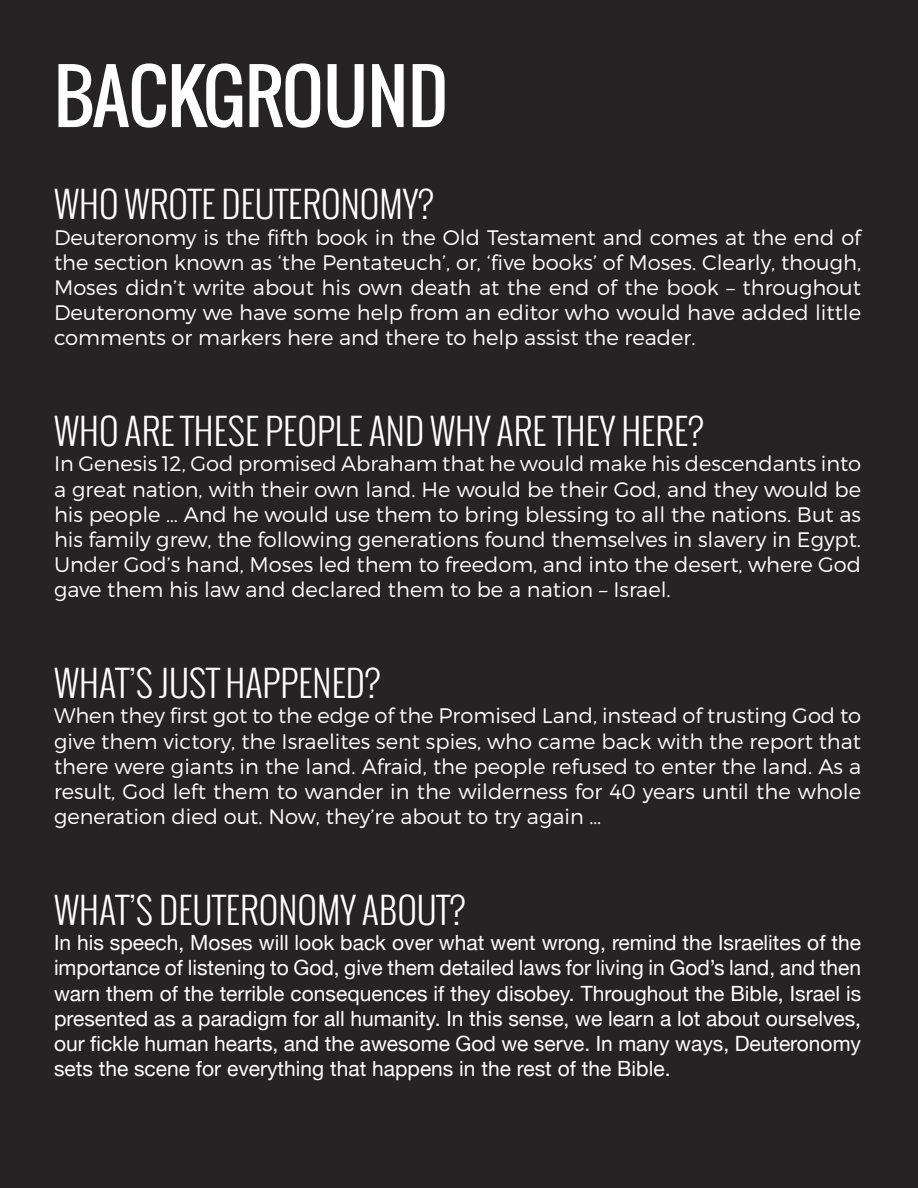
<style>
.page{position:relative;width:918px;height:1188px;background:#262324}
.page>*{position:absolute;margin:0;border:0;box-sizing:border-box;transform-origin:0 0}
.t1{font:72px "Oswald";color:#fff}
.t2{font:300 36px "Oswald";color:#fff}
.t3{font:300 21px/25.2px "Montserrat";color:#fff;text-align:justify}
.t4{font:21px/25.2px "Helvetica Neue";color:#fff;text-align:justify}
</style>
<div class="page">
<p class="t1" style="left:54px;top:42px;width:395px">BACKGROUND</p>
<p class="t2" style="left:54px;top:180px;width:381px">WHO WROTE DEUTERONOMY?</p>
<p class="t3" style="left:54px;top:224px;width:809px">Deuteronomy is the fifth book in the Old Testament and comes at the end of the section known as ‘the Pentateuch’, or, ‘five books’ of Moses. Clearly, though, Moses didn’t write about his own death at the end of the book – throughout Deuteronomy we have some help from an editor who would have added little comments or markers here and there to help assist the reader.</p>
<p class="t2" style="left:54px;top:407px;width:651px">WHO ARE THESE PEOPLE AND WHY ARE THEY HERE?</p>
<p class="t3" style="left:54px;top:451px;width:809px">In Genesis 12, God promised Abraham that he would make his descendants into a great nation, with their own land. He would be their God, and they would be his people … And he would use them to bring blessing to all the nations. But as his family grew, the following generations found themselves in slavery in Egypt.<br>Under God’s hand, Moses led them to freedom, and into the desert, where God gave them his law and declared them to be a nation – Israel.</p>
<p class="t2" style="left:54px;top:659px;width:328px">WHAT’S JUST HAPPENED?</p>
<p class="t3" style="left:54px;top:703px;width:809px">When they first got to the edge of the Promised Land, instead of trusting God to give them victory, the Israelites sent spies, who came back with the report that there were giants in the land. Afraid, the people refused to enter the land. As a result, God left them to wander in the wilderness for 40 years until the whole generation died out. Now, they’re about to try again …</p>
<p class="t2" style="left:54px;top:886px;width:413px">WHAT’S DEUTERONOMY ABOUT?</p>
<p class="t4" style="left:54px;top:931px;width:809px">In his speech, Moses will look back over what went wrong, remind the Israelites of the importance of listening to God, give them detailed laws for living in God’s land, and then warn them of the terrible consequences if they disobey. Throughout the Bible, Israel is presented as a paradigm for all humanity. In this sense, we learn a lot about ourselves, our fickle human hearts, and the awesome God we serve. In many ways, Deuteronomy sets the scene for everything that happens in the rest of the Bible.</p>
</div>
